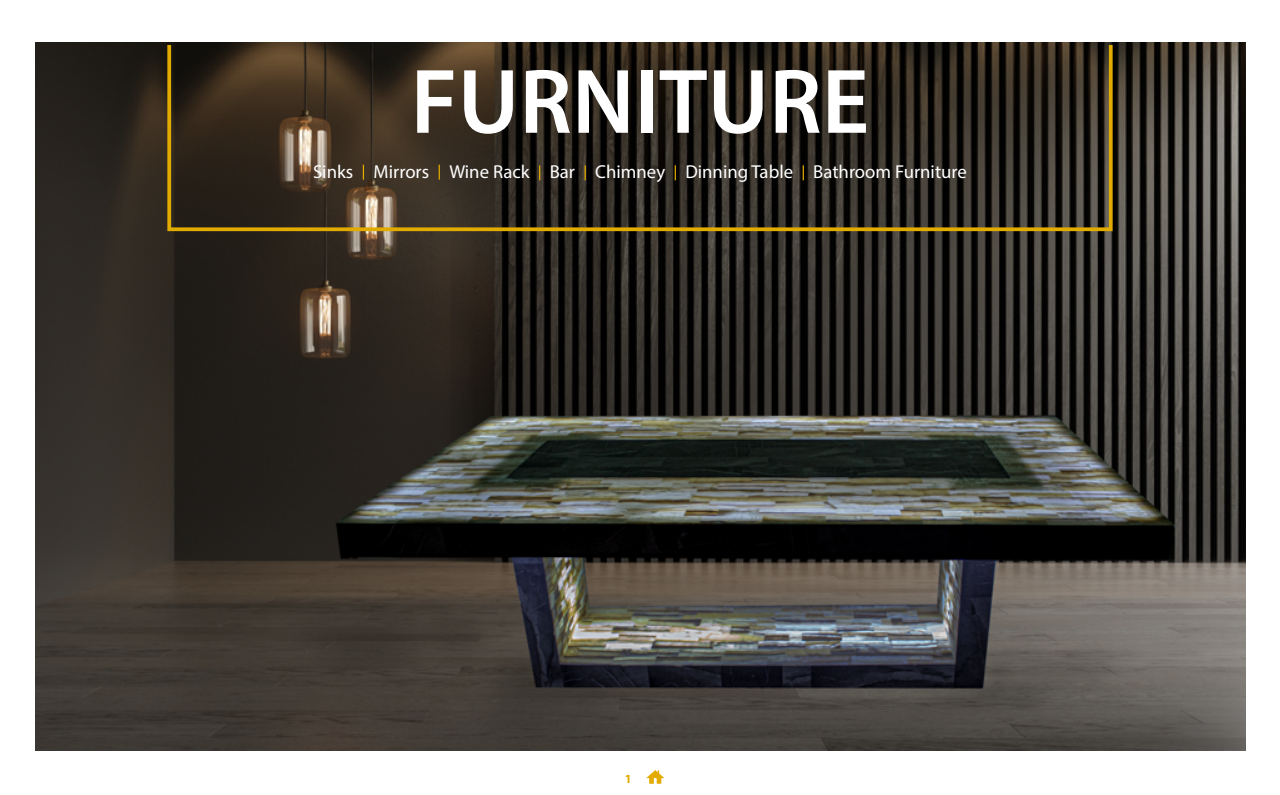
<style>
.page{position:relative;width:1280px;height:795px;background:#fff}
.page>*{position:absolute;margin:0;border:0;box-sizing:border-box;transform-origin:0 0}
.t1{font:600 92.5px "Myriad Pro";color:#fff}
.t2{font:18.75px "Myriad Pro";color:#fff}
.t3{font:700 12.5px "Myriad Pro";color:#e3ab00}
</style>
<div class="page">
<img style="left:35px;top:43px;width:1210px;height:707px">
<div style="left:167px;top:43px;width:946px;height:188px;border:4px solid #e2ab00"></div>
<svg style="left:363px;top:165px;width:1px;height:15px"></svg>
<svg style="left:439px;top:165px;width:1px;height:15px"></svg>
<svg style="left:585px;top:165px;width:1px;height:15px"></svg>
<svg style="left:675px;top:165px;width:1px;height:15px"></svg>
<svg style="left:539px;top:165px;width:1px;height:15px"></svg>
<svg style="left:803px;top:165px;width:1px;height:15px"></svg>
<svg style="left:647px;top:770px;width:17px;height:13px"></svg>
<h1 class="t1" style="left:411px;top:43px;width:460px">FURNITURE</h1>
<p class="t2" style="left:313px;top:160px;width:655px">Sinks Mirrors Wine Rack Bar Chimney Dinning Table Bathroom Furniture</p>
<p class="t3" style="left:625px;top:770px;width:8px">1</p>
</div>
